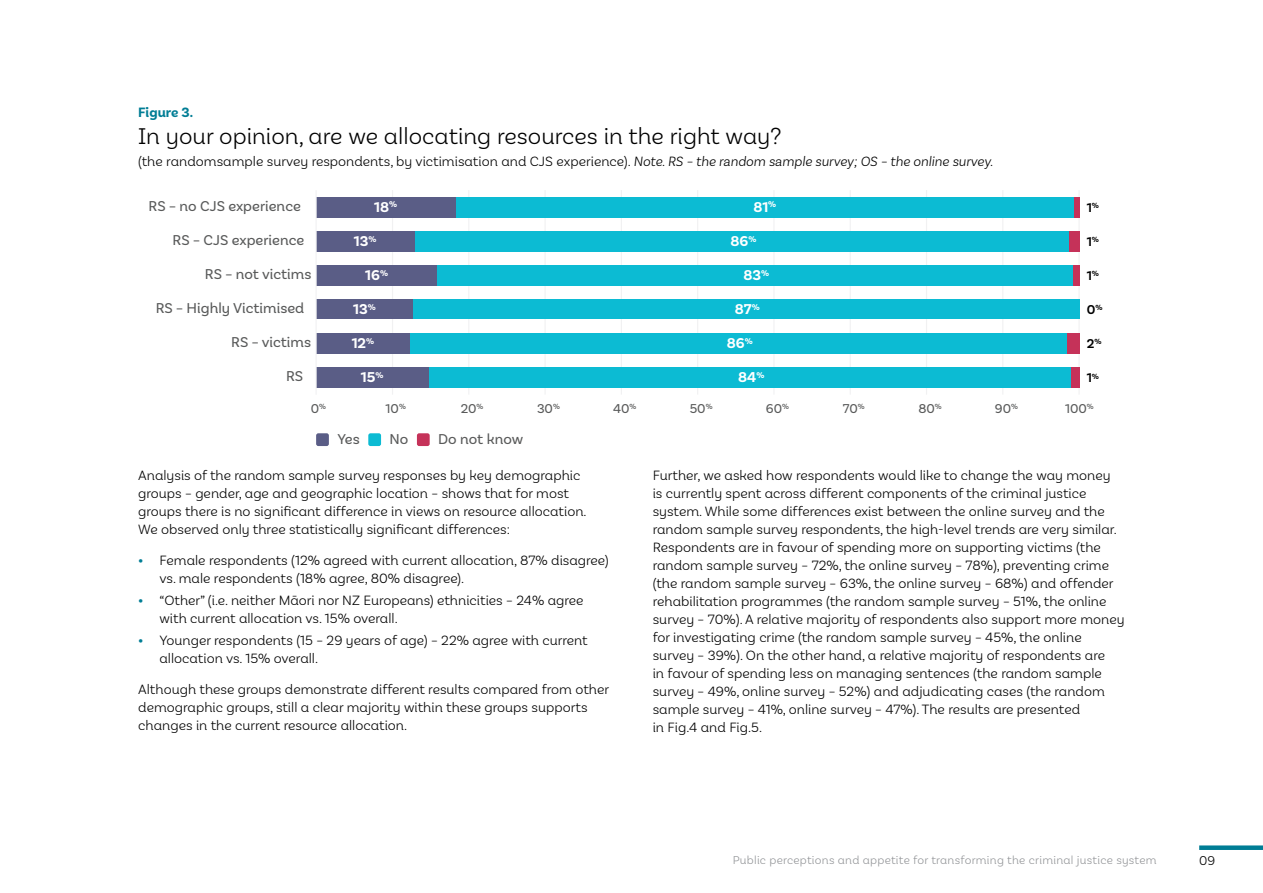
<style>
.page{position:relative;width:1263px;height:893px;background:#fff}
.page>*{position:absolute;margin:0;border:0;box-sizing:border-box;transform-origin:0 0}
.t1{font:300 24px "Basic Sans";color:#000}
.t2{font:15px "Basic Sans";color:#595a5a}
.t3{font:700 15px "Basic Sans";color:#fff}
.MAIN{font:300 14.25px/18px "Basic Sans";color:#000}
.FIGURE_Post{font:300 14.25px "Basic Sans";color:#000}
.FIGURE_Pre{font:700 14.25px "Basic Sans";color:#007d95}
.t4{font:13.5px "Basic Sans";color:#595a5a}
.t5{font:600 13.5px "Basic Sans";color:#000}
.t6{font:300 13.5px "Basic Sans";color:#000}
.t7{font:300 12px "Basic Sans";letter-spacing:.02em;color:#939598}
.s1{font-style:italic}
.s2{font-weight:600;color:#007d95}
</style>
<div class="page">
<hr style="left:392px;top:190px;width:1px;height:205px;background:#f1f1f2">
<hr style="left:468px;top:190px;width:1px;height:205px;background:#f1f1f2">
<hr style="left:544px;top:190px;width:2px;height:205px;background:#f1f1f2">
<hr style="left:621px;top:190px;width:1px;height:205px;background:#f1f1f2">
<hr style="left:697px;top:190px;width:1px;height:205px;background:#f1f1f2">
<hr style="left:773px;top:190px;width:1px;height:205px;background:#f1f1f2">
<hr style="left:850px;top:190px;width:1px;height:205px;background:#f1f1f2">
<hr style="left:926px;top:190px;width:1px;height:205px;background:#f1f1f2">
<hr style="left:1002px;top:190px;width:1px;height:205px;background:#f1f1f2">
<hr style="left:1078px;top:190px;width:2px;height:205px;background:#f1f1f2">
<div style="left:316px;top:197px;width:140px;height:20px;background:#5a5d86"></div>
<div style="left:316px;top:231px;width:99px;height:20px;background:#5a5d86"></div>
<div style="left:316px;top:265px;width:122px;height:21px;background:#5a5d86"></div>
<div style="left:316px;top:299px;width:97px;height:20px;background:#5a5d86"></div>
<div style="left:316px;top:333px;width:95px;height:21px;background:#5a5d86"></div>
<div style="left:316px;top:367px;width:113px;height:21px;background:#5a5d86"></div>
<div style="left:456px;top:197px;width:618px;height:20px;background:#0cbbd3"></div>
<div style="left:415px;top:231px;width:654px;height:20px;background:#0cbbd3"></div>
<div style="left:438px;top:265px;width:635px;height:21px;background:#0cbbd3"></div>
<div style="left:413px;top:299px;width:666px;height:20px;background:#0cbbd3"></div>
<div style="left:411px;top:333px;width:655px;height:21px;background:#0cbbd3"></div>
<div style="left:429px;top:367px;width:642px;height:21px;background:#0cbbd3"></div>
<div style="left:1074px;top:197px;width:5px;height:20px;background:#c53259"></div>
<div style="left:1069px;top:231px;width:10px;height:20px;background:#c53259"></div>
<div style="left:1073px;top:265px;width:6px;height:21px;background:#c53259"></div>
<div style="left:1066px;top:333px;width:13px;height:21px;background:#c53259"></div>
<div style="left:1071px;top:367px;width:8px;height:21px;background:#c53259"></div>
<hr style="left:316px;top:190px;width:1px;height:205px;background:#f1f1f2">
<div style="left:316px;top:433px;width:13px;height:13px;background:#5a5d86;border-radius:2px"></div>
<div style="left:368px;top:433px;width:13px;height:13px;background:#0cbbd3;border-radius:2px"></div>
<div style="left:417px;top:433px;width:13px;height:13px;background:#c53259;border-radius:2px"></div>
<div style="left:1199px;top:845px;width:64px;height:5px;background:#007d95"></div>
<p class="FIGURE_Pre" style="left:138px;top:104px;width:56px">Figure 3.</p>
<p class="t1" style="left:138px;top:122px;width:645px">In your opinion, are we allocating resources in the right way?</p>
<p class="FIGURE_Post" style="left:138px;top:153px;width:856px">(the randomsample survey respondents, by victimisation and CJS experience). <span class="s1">Note. RS – the random sample survey; OS – the online survey.</span></p>
<p class="t2" style="left:149px;top:197px;width:154px">RS – no CJS experience</p>
<p class="t3" style="left:374px;top:198px;width:24px">18<sup>%</sup></p>
<p class="t3" style="left:753px;top:198px;width:24px">81<sup>%</sup></p>
<p class="t5" style="left:1087px;top:199px;width:14px">1<sup>%</sup></p>
<p class="t2" style="left:173px;top:231px;width:133px">RS – CJS experience</p>
<p class="t3" style="left:354px;top:232px;width:24px">13<sup>%</sup></p>
<p class="t3" style="left:730px;top:232px;width:27px">86<sup>%</sup></p>
<p class="t5" style="left:1087px;top:233px;width:14px">1<sup>%</sup></p>
<p class="t2" style="left:205px;top:265px;width:108px">RS – not victims</p>
<p class="t3" style="left:365px;top:266px;width:24px">16<sup>%</sup></p>
<p class="t3" style="left:743px;top:266px;width:27px">83<sup>%</sup></p>
<p class="t5" style="left:1087px;top:267px;width:14px">1<sup>%</sup></p>
<p class="t2" style="left:156px;top:299px;width:150px">RS – Highly Victimised</p>
<p class="t3" style="left:353px;top:300px;width:24px">13<sup>%</sup></p>
<p class="t3" style="left:735px;top:300px;width:26px">87<sup>%</sup></p>
<p class="t5" style="left:1087px;top:302px;width:17px">0<sup>%</sup></p>
<p class="t2" style="left:231px;top:333px;width:81px">RS – victims</p>
<p class="t3" style="left:352px;top:334px;width:24px">12<sup>%</sup></p>
<p class="t3" style="left:727px;top:334px;width:27px">86<sup>%</sup></p>
<p class="t5" style="left:1087px;top:335px;width:16px">2<sup>%</sup></p>
<p class="t2" style="left:286px;top:367px;width:19px">RS</p>
<p class="t3" style="left:361px;top:368px;width:24px">15<sup>%</sup></p>
<p class="t3" style="left:738px;top:368px;width:28px">84<sup>%</sup></p>
<p class="t5" style="left:1087px;top:370px;width:14px">1<sup>%</sup></p>
<p class="t4" style="left:311px;top:401px;width:17px">0<sup>%</sup></p>
<p class="t4" style="left:386px;top:401px;width:22px">10<sup>%</sup></p>
<p class="t4" style="left:461px;top:401px;width:24px">20<sup>%</sup></p>
<p class="t4" style="left:537px;top:401px;width:24px">30<sup>%</sup></p>
<p class="t4" style="left:613px;top:401px;width:25px">40<sup>%</sup></p>
<p class="t4" style="left:690px;top:401px;width:24px">50<sup>%</sup></p>
<p class="t4" style="left:766px;top:401px;width:25px">60<sup>%</sup></p>
<p class="t4" style="left:843px;top:401px;width:24px">70<sup>%</sup></p>
<p class="t4" style="left:918px;top:401px;width:25px">80<sup>%</sup></p>
<p class="t4" style="left:995px;top:401px;width:25px">90<sup>%</sup></p>
<p class="t4" style="left:1065px;top:401px;width:30px">100<sup>%</sup></p>
<p class="t2" style="left:337px;top:430px;width:24px">Yes</p>
<p class="t2" style="left:390px;top:430px;width:20px">No</p>
<p class="t2" style="left:438px;top:430px;width:87px">Do not know</p>
<p class="MAIN" style="left:138px;top:466px;width:450px">Analysis of the random sample survey responses by key demographic groups – gender, age and geographic location – shows that for most groups there is no significant difference in views on resource allocation.<br>We observed only three statistically significant differences:</p>
<p class="MAIN" style="left:159px;top:551px;width:451px;text-indent:-21px"><span class="s2">•</span> Female respondents (12% agreed with current allocation, 87% disagree) vs. male respondents (18% agree, 80% disagree).</p>
<p class="MAIN" style="left:159px;top:591px;width:426px;text-indent:-21px"><span class="s2">•</span> “Other” (i.e. neither Māori nor NZ Europeans) ethnicities – 24% agree with current allocation vs. 15% overall.</p>
<p class="MAIN" style="left:159px;top:631px;width:430px;text-indent:-21px"><span class="s2">•</span> Younger respondents (15 – 29 years of age) – 22% agree with current allocation vs. 15% overall.</p>
<p class="MAIN" style="left:138px;top:680px;width:472px">Although these groups demonstrate different results compared from other demographic groups, still a clear majority within these groups supports changes in the current resource allocation.</p>
<p class="MAIN" style="left:653px;top:466px;width:473px">Further, we asked how respondents would like to change the way money<br>is currently spent across different components of the criminal justice system. While some differences exist between the online survey and the random sample survey respondents, the high-level trends are very similar.<br>Respondents are in favour of spending more on supporting victims (the random sample survey – 72%, the online survey – 78%), preventing crime (the random sample survey – 63%, the online survey – 68%) and offender rehabilitation programmes (the random sample survey – 51%, the online survey – 70%). A relative majority of respondents also support more money for investigating crime (the random sample survey – 45%, the online survey – 39%). On the other hand, a relative majority of respondents are<br>in favour of spending less on managing sentences (the random sample survey – 49%, online survey – 52%) and adjudicating cases (the random sample survey – 41%, online survey – 47%). The results are presented<br>in Fig.4 and Fig.5.</p>
<p class="t7" style="left:733px;top:852px;width:425px">Public perceptions and appetite for transforming the criminal justice system</p>
<p class="t6" style="left:1199px;top:852px;width:18px">09</p>
</div>
